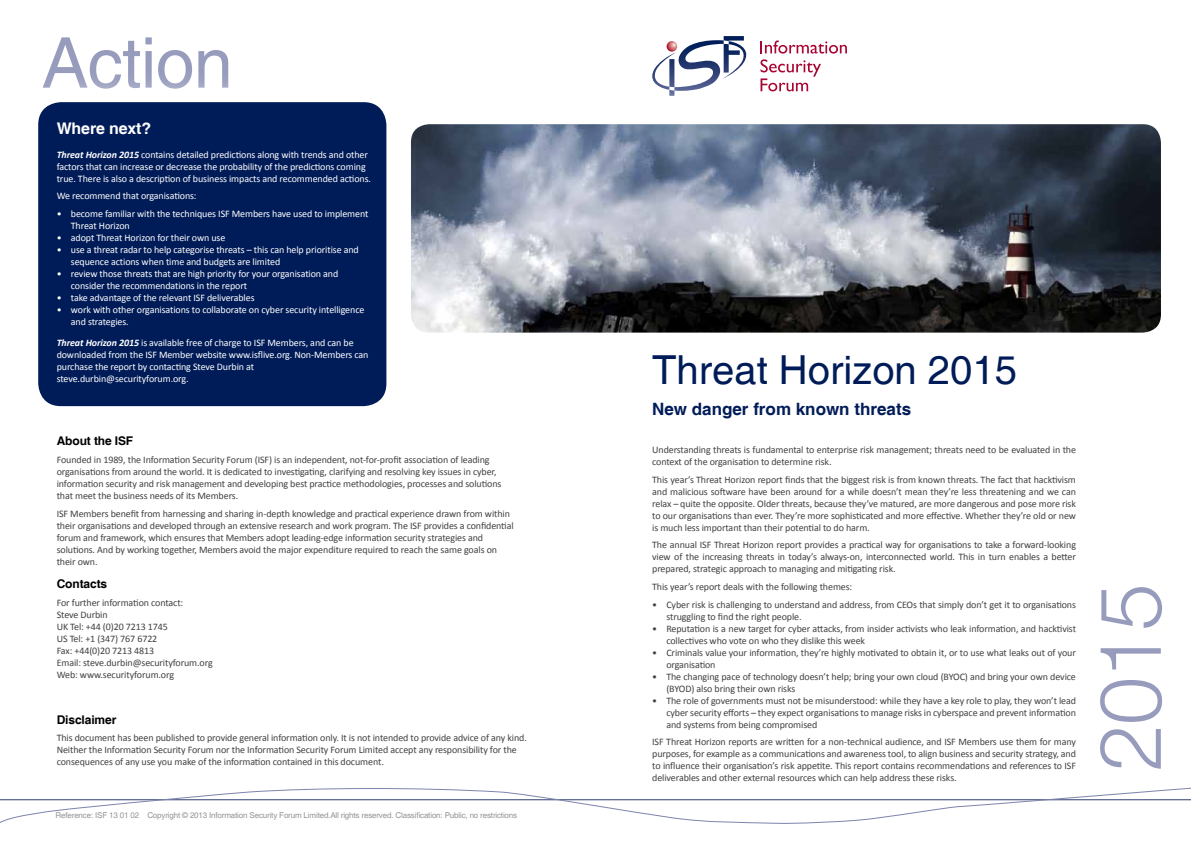
<style>
.page{position:relative;width:1191px;height:842px;background:#fff}
.page>*{position:absolute;margin:0;border:0;box-sizing:border-box;transform-origin:0 0}
.t1{font:300 86px "Helvetica Neue";color:#979cbd}
.t2{font:70px "Helvetica";letter-spacing:-.01em;color:#979cbd}
.t3{font:40px "Helvetica";color:#001c58}
.t4{font:700 17px "Helvetica";color:#001c58}
.t5{font:700 16px "Helvetica";letter-spacing:-.01em;color:#fff}
.t6{font:700 12px "Helvetica";letter-spacing:-.01em;color:#000}
.t7{font:10px/12px "Calibri";letter-spacing:-.01em;color:#414042}
.t8{font:10px/12px "Calibri";letter-spacing:-.01em;color:#fff}
.t9{font:8px "Helvetica";letter-spacing:-.02em;color:#939598}
.s1{font-weight:700;font-style:italic}
</style>
<div class="page">
<img style="left:416px;top:125px;width:744px;height:207px">
<div style="left:402px;top:115px;width:768px;height:227px;border:9px solid #fff;border-radius:23px"></div>
<svg style="left:760px;top:40px;width:87px;height:51px"></svg>
<svg style="left:652px;top:36px;width:95px;height:60px"></svg>
<svg style="left:0;top:787px;width:1191px;height:37px"></svg>
<div style="left:4px;top:69px;width:412px;height:367px;background:#fff"></div>
<div style="left:38px;top:102px;width:348px;height:304px;background:#001c58;border-radius:23px"></div>
<h2 class="t2" style="left:42px;top:23px;width:193px">Action</h2>
<h3 class="t5" style="left:57px;top:119px;width:96px">Where next?</h3>
<p class="t8" style="left:57px;top:148px;width:316px"><span class="s1">Threat Horizon 2015</span> contains detailed predictions along with trends and other factors that can increase or decrease the probability of the predictions coming true. There is also a description of business impacts and recommended actions.</p>
<p class="t8" style="left:57px;top:190px;width:141px">We recommend that organisations:</p>
<p class="t8" style="left:71px;top:208px;width:299px;text-indent:-14px">• become familiar with the techniques ISF Members have used to implement<br>Threat Horizon</p>
<p class="t8" style="left:57px;top:232px;width:170px">• adopt Threat Horizon for their own use</p>
<p class="t8" style="left:71px;top:244px;width:289px;text-indent:-14px">• use a threat radar to help categorise threats – this can help prioritise and sequence actions when time and budgets are limited</p>
<p class="t8" style="left:71px;top:268px;width:269px;text-indent:-14px">• review those threats that are high priority for your organisation and consider the recommendations in the report</p>
<p class="t8" style="left:57px;top:292px;width:199px">• take advantage of the relevant ISF deliverables</p>
<p class="t8" style="left:71px;top:304px;width:295px;text-indent:-14px">• work with other organisations to collaborate on cyber security intelligence and strategies.</p>
<p class="t8" style="left:57px;top:336px;width:313px"><span class="s1">Threat Horizon 2015</span> is available free of charge to ISF Members, and can be downloaded from the ISF Member website www.isflive.org. Non-Members can purchase the report by contacting Steve Durbin at steve.durbin@securityforum.org.</p>
<p class="t6" style="left:57px;top:434px;width:78px">About the ISF</p>
<p class="t7" style="left:57px;top:454px;width:446px">Founded in 1989, the Information Security Forum (ISF) is an independent, not-for-profit association of leading organisations from around the world. It is dedicated to investigating, clarifying and resolving key issues in cyber, information security and risk management and developing best practice methodologies, processes and solutions that meet the business needs of its Members.</p>
<p class="t7" style="left:57px;top:507px;width:458px">ISF Members benefit from harnessing and sharing in-depth knowledge and practical experience drawn from within their organisations and developed through an extensive research and work program. The ISF provides a confidential forum and framework, which ensures that Members adopt leading-edge information security strategies and solutions. And by working together, Members avoid the major expenditure required to reach the same goals on their own.</p>
<p class="t6" style="left:57px;top:576px;width:52px">Contacts</p>
<p class="t7" style="left:57px;top:596px;width:157px">For further information contact:<br>Steve Durbin<br>UK Tel: +44 (0)20 7213 1745<br>US Tel: +1 (347) 767 6722<br>Fax: +44(0)20 7213 4813<br>Email: steve.durbin@securityforum.org<br>Web: www.securityforum.org</p>
<p class="t6" style="left:57px;top:712px;width:61px">Disclaimer</p>
<p class="t7" style="left:57px;top:732px;width:472px">This document has been published to provide general information only. It is not intended to provide advice of any kind.<br>Neither the Information Security Forum nor the Information Security Forum Limited accept any responsibility for the consequences of any use you make of the information contained in this document.</p>
<p class="t9" style="left:56px;top:811px;width:463px">Reference: ISF 13 01 02 Copyright © 2013 Information Security Forum Limited.All rights reserved. Classification: Public, no restrictions</p>
<h3 class="t3" style="left:652px;top:347px;width:366px">Threat Horizon 2015</h3>
<h3 class="t4" style="left:652px;top:399px;width:260px">New danger from known threats</h3>
<p class="t7" style="left:652px;top:444px;width:425px">Understanding threats is fundamental to enterprise risk management; threats need to be evaluated in the context of the organisation to determine risk.</p>
<p class="t7" style="left:652px;top:473px;width:425px;text-align:justify">This year’s Threat Horizon report finds that the biggest risk is from known threats. The fact that hacktivism and malicious software have been around for a while doesn’t mean they’re less threatening and we can relax – quite the opposite. Older threats, because they’ve matured, are more dangerous and pose more risk to our organisations than ever. They’re more sophisticated and more effective. Whether they’re old or new is much less important than their potential to do harm.</p>
<p class="t7" style="left:652px;top:539px;width:425px;text-align:justify">The annual ISF Threat Horizon report provides a practical way for organisations to take a forward-looking view of the increasing threats in today’s always-on, interconnected world. This in turn enables a better prepared, strategic approach to managing and mitigating risk.</p>
<p class="t7" style="left:652px;top:581px;width:201px">This year’s report deals with the following themes:</p>
<p class="t7" style="left:666px;top:598px;width:411px;text-indent:-14px">• Cyber risk is challenging to understand and address, from CEOs that simply don’t get it to organisations struggling to find the right people.</p>
<p class="t7" style="left:666px;top:622px;width:411px;text-indent:-14px">• Reputation is a new target for cyber attacks, from insider activists who leak information, and hacktivist collectives who vote on who they dislike this week</p>
<p class="t7" style="left:666px;top:646px;width:411px;text-indent:-14px">• Criminals value your information, they’re highly motivated to obtain it, or to use what leaks out of your organisation</p>
<p class="t7" style="left:666px;top:670px;width:411px;text-indent:-14px">• The changing pace of technology doesn’t help; bring your own cloud (BYOC) and bring your own device (BYOD) also bring their own risks</p>
<p class="t7" style="left:666px;top:694px;width:411px;text-align:justify;text-indent:-14px">• The role of governments must not be misunderstood: while they have a key role to play, they won’t lead cyber security efforts – they expect organisations to manage risks in cyberspace and prevent information and systems from being compromised</p>
<p class="t7" style="left:652px;top:736px;width:425px;text-align:justify">ISF Threat Horizon reports are written for a non-technical audience, and ISF Members use them for many purposes, for example as a communications and awareness tool, to align business and security strategy, and to influence their organisation’s risk appetite. This report contains recommendations and references to ISF deliverables and other external resources which can help address these risks.</p>
<h1 class="t1" style="left:1077px;top:772px;width:190px;rotate:-90deg">2015</h1>
</div>
